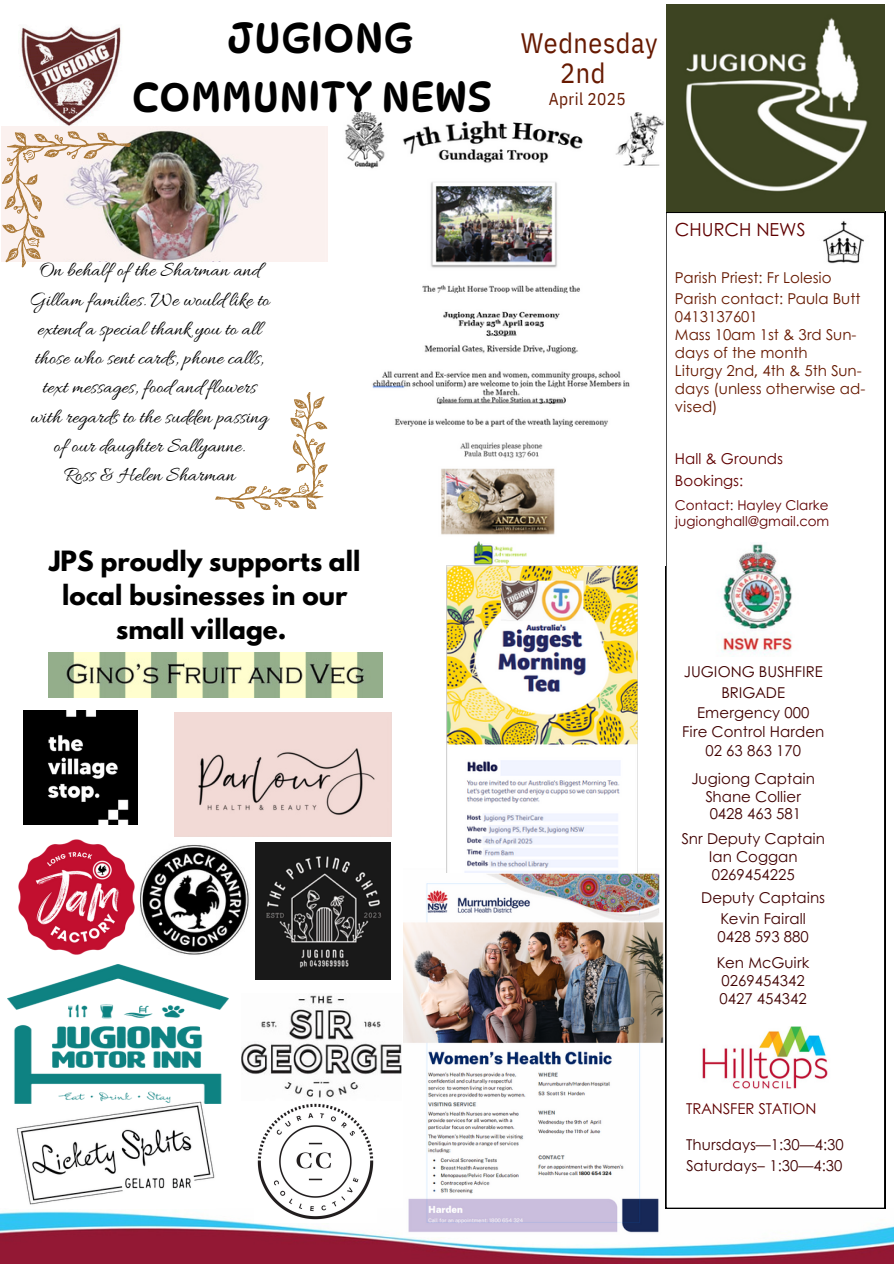
<style>
.page{position:relative;width:894px;height:1264px;background:#fff}
.page>*{position:absolute;margin:0;border:0;box-sizing:border-box;transform-origin:0 0}
.t1{font:42px/58.5px "Dyna Puff";color:#000;text-align:center}
.t2{font:28.05px/29.8px "IBM Plex Sans Cond";letter-spacing:.02em;color:#661900;text-align:center}
.t3{font:700 24.75px/33.8px "League Spartan";color:#000;text-align:center}
.t4{font:21px/29.2px "Allura";color:#000;text-align:center}
.t5{font:18px "Century Gothic";color:#600000}
.t6{font:17.1px "IBM Plex Sans Cond";letter-spacing:.02em;color:#661900}
.t7{font:15px/24.8px "Century Gothic";color:#400000;text-align:center}
.t8{font:15px "Century Gothic";color:#661900}
.t9{font:15px "Century Gothic";color:#600000}
.t10{font:13.5px/15.8px "Century Gothic";color:#600000}
</style>
<div class="page">
<img style="left:0;top:1208px;width:893px;height:55px">
<img style="left:14px;top:1103px;width:201px;height:102px">
<img style="left:7px;top:964px;width:222px;height:139px">
<img style="left:140px;top:845px;width:109px;height:110px">
<svg style="left:665px;top:212px;width:219px;height:996px"></svg>
<img style="left:812px;top:219px;width:61px;height:49px">
<img style="left:709px;top:543px;width:95px;height:113px">
<img style="left:698px;top:1026px;width:133px;height:63px">
<img style="left:49px;top:653px;width:333px;height:45px">
<img style="left:255px;top:1103px;width:121px;height:119px">
<img style="left:24px;top:710px;width:114px;height:114px">
<img style="left:18px;top:839px;width:117px;height:116px">
<img style="left:175px;top:712px;width:216px;height:124px">
<img style="left:241px;top:995px;width:160px;height:103px">
<img style="left:666px;top:4px;width:217px;height:207px">
<img style="left:21px;top:27px;width:100px;height:99px">
<img style="left:255px;top:842px;width:135px;height:137px">
<img style="left:2px;top:126px;width:325px;height:135px">
<svg style="left:2px;top:131px;width:129px;height:136px"></svg>
<svg style="left:215px;top:392px;width:112px;height:118px"></svg>
<img style="left:403px;top:868px;width:260px;height:368px">
<img style="left:345px;top:113px;width:320px;height:452px">
<img style="left:446px;top:565px;width:191px;height:307px">
<p class="t1" style="left:132px;top:8px;width:361px">JUGIONG<br>COMMUNITY NEWS</p>
<p class="t2" style="left:520px;top:27px;width:139px">Wednesday<br>2nd</p>
<p class="t6" style="left:549px;top:88px;width:78px">April 2025</p>
<p class="t4" style="left:29px;top:257px;width:241px">On behalf of the Sharman and<br>Gillam families. We would like to extend a special thank you to all those who sent cards, phone calls, text messages, food and flowers with regards to the sudden passing of our daughter Sallyanne.<br>Ross &amp; Helen Sharman</p>
<p class="t3" style="left:49px;top:547px;width:313px">JPS proudly supports all local businesses in our small village.</p>
<p class="t5" style="left:674px;top:216px;width:132px">CHURCH NEWS</p>
<p class="t8" style="left:674px;top:266px;width:158px">Parish Priest: Fr Lolesio</p>
<h1 class="t8" style="left:674px;top:287px;width:187px">Parish contact: Paula Butt</h1>
<p class="t8" style="left:674px;top:305px;width:84px">0413137601</p>
<h2 class="t8" style="left:674px;top:323px;width:183px">Mass 10am 1st &amp; 3rd Sun-</h2>
<p class="t8" style="left:674px;top:341px;width:134px">days of the month</p>
<p class="t8" style="left:674px;top:359px;width:188px">Liturgy 2nd, 4th &amp; 5th Sun-</p>
<p class="t8" style="left:674px;top:377px;width:192px">days (unless otherwise ad-</p>
<h5 class="t8" style="left:674px;top:395px;width:44px">vised)</h5>
<p class="t9" style="left:674px;top:447px;width:109px">Hall &amp; Grounds</p>
<p class="t9" style="left:674px;top:469px;width:70px">Bookings:</p>
<p class="t10" style="left:674px;top:497px;width:156px">Contact: Hayley Clarke jugionghall@gmail.com</p>
<p class="t7" style="left:683px;top:658px;width:140px">JUGIONG BUSHFIRE</p>
<p class="t7" style="left:721px;top:680px;width:65px">BRIGADE</p>
<p class="t7" style="left:697px;top:699px;width:114px">Emergency 000</p>
<p class="t7" style="left:682px;top:718px;width:144px">Fire Control Harden</p>
<p class="t7" style="left:705px;top:737px;width:97px">02 63 863 170</p>
<p class="t7" style="left:691px;top:765px;width:125px">Jugiong Captain</p>
<p class="t7" style="left:705px;top:783px;width:97px">Shane Collier</p>
<p class="t7" style="left:681px;top:800px;width:145px">0428 463 581<br>Snr Deputy Captain</p>
<p class="t7" style="left:708px;top:843px;width:90px">Ian Coggan</p>
<p class="t7" style="left:711px;top:861px;width:85px">0269454225</p>
<p class="t7" style="left:701px;top:884px;width:125px">Deputy Captains</p>
<p class="t7" style="left:720px;top:905px;width:87px">Kevin Fairall</p>
<p class="t7" style="left:717px;top:923px;width:93px">0428 593 880</p>
<p class="t7" style="left:716px;top:949px;width:94px">Ken McGuirk</p>
<p class="t7" style="left:721px;top:967px;width:85px">0269454342</p>
<p class="t7" style="left:719px;top:985px;width:89px">0427 454342</p>
<p class="t9" style="left:686px;top:1096px;width:132px">TRANSFER STATION</p>
<p class="t7" style="left:686px;top:1131px;width:159px">Thursdays—1:30—4:30</p>
<p class="t7" style="left:686px;top:1152px;width:158px">Saturdays– 1:30—4:30</p>
</div>
